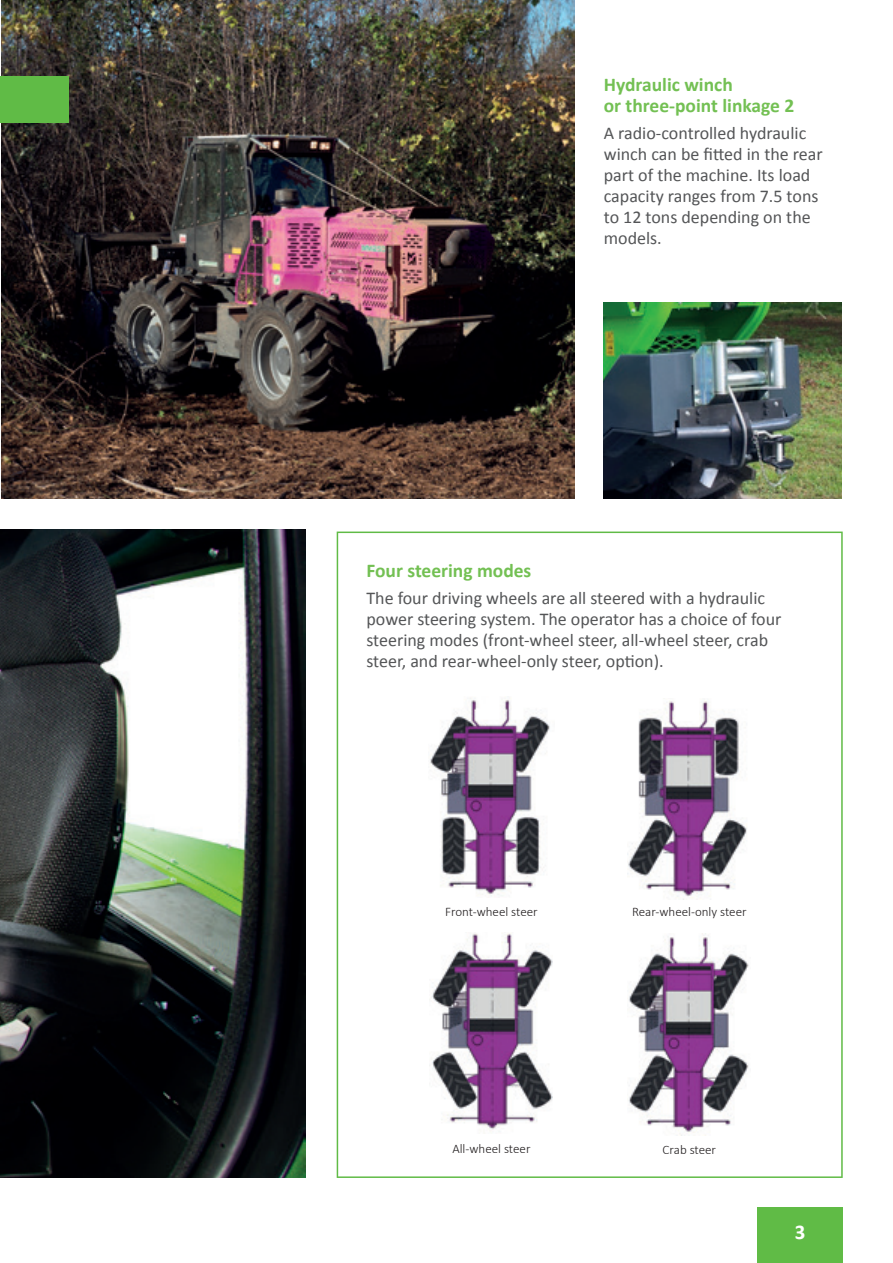
<style>
.page{position:relative;width:893px;height:1263px;background:#fff}
.page>*{position:absolute;margin:0;border:0;box-sizing:border-box;transform-origin:0 0}
.t1{font:700 21px "Calibri";color:#fff}
.t2{font:700 19.5px/21px "Calibri";color:#73c053}
.t3{font:18px/21px "Calibri";color:#545557}
.t4{font:300 13.05px "Calibri";color:#231f20}
</style>
<div class="page">
<div style="left:757px;top:1208px;width:86px;height:55px;background:#60bb46"></div>
<img style="left:1px;top:0;width:573px;height:499px">
<div style="left:0;top:77px;width:68px;height:46px;background:#60bb46"></div>
<img style="left:604px;top:303px;width:238px;height:196px">
<img style="left:0;top:529px;width:305px;height:649px">
<svg style="left:337px;top:531px;width:506px;height:647px"></svg>
<img style="left:428px;top:696px;width:126px;height:201px">
<img style="left:430px;top:932px;width:123px;height:201px">
<img style="left:628px;top:698px;width:123px;height:201px">
<img style="left:628px;top:934px;width:123px;height:201px">
<p class="t2" style="left:604px;top:74px;width:192px">Hydraulic winch<br>or three-point linkage 2</p>
<p class="t3" style="left:604px;top:123px;width:220px">A radio-controlled hydraulic winch can be fitted in the rear part of the machine. Its load capacity ranges from 7.5 tons to 12 tons depending on the models.</p>
<p class="t2" style="left:366px;top:560px;width:166px">Four steering modes</p>
<p class="t3" style="left:366px;top:588px;width:417px">The four driving wheels are all steered with a hydraulic power steering system. The operator has a choice of four steering modes (front-wheel steer, all-wheel steer, crab steer, and rear-wheel-only steer, option).</p>
<p class="t4" style="left:445px;top:904px;width:94px">Front-wheel steer</p>
<p class="t4" style="left:452px;top:1141px;width:80px">All-wheel steer</p>
<p class="t4" style="left:632px;top:904px;width:116px">Rear-wheel-only steer</p>
<p class="t4" style="left:663px;top:1141px;width:55px">Crab steer</p>
<p class="t1" style="left:795px;top:1219px;width:12px">3</p>
</div>
